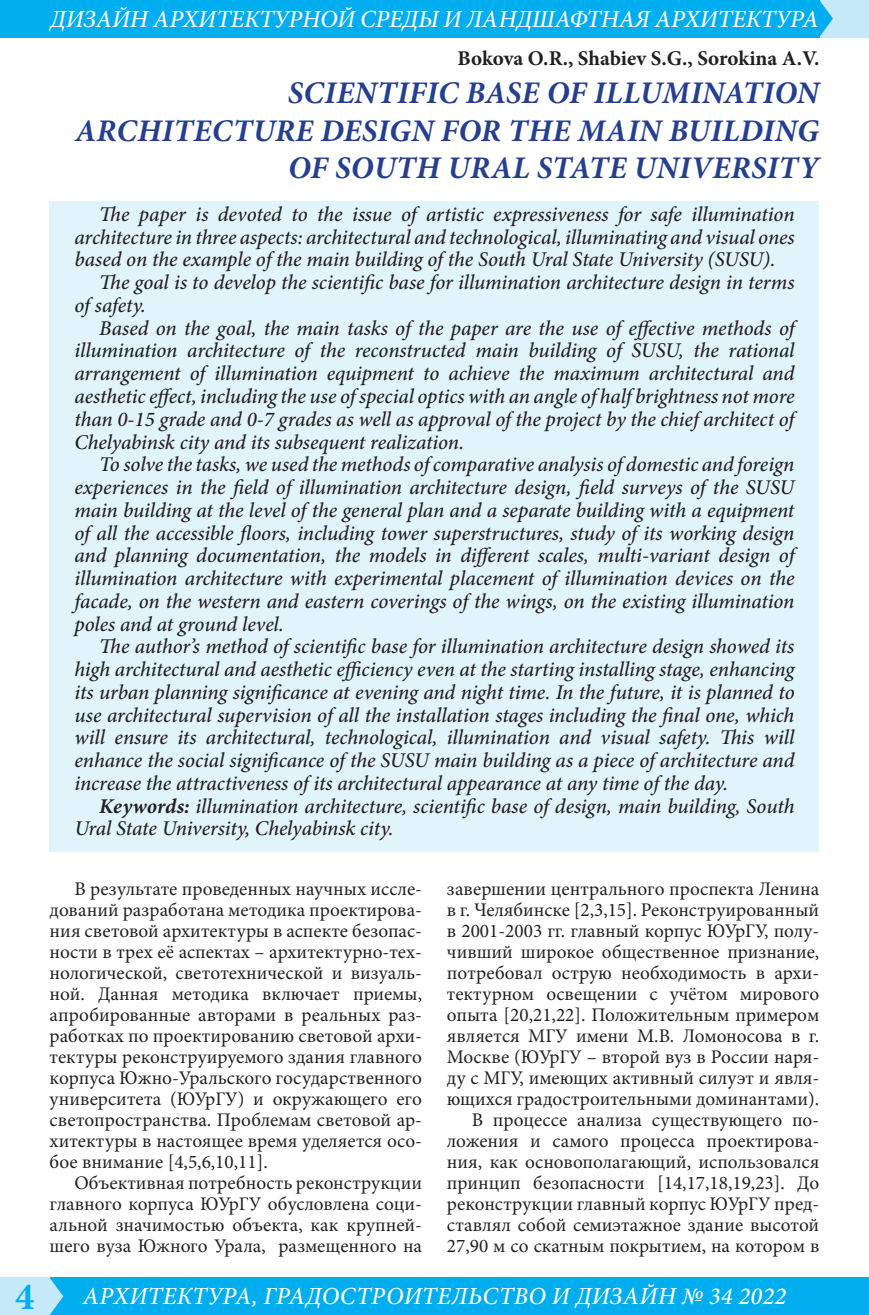
<style>
.page{position:relative;width:869px;height:1315px;background:#fff}
.page>*{position:absolute;margin:0;border:0;box-sizing:border-box;transform-origin:0 0}
.t1{font:700 38.5px "Minion Pro";color:#00aeef}
.Заголовок{font:italic 700 31.5px/37.8px "Minion Pro";letter-spacing:.01em;color:#253f8e;text-align:right}
.t2{font:italic 500 24.5px "Minion Pro";letter-spacing:-.005em;color:#fff}
.Аннотация{font:italic 500 21px/22.8px "Minion Pro";letter-spacing:-.01em;color:#231f20;text-align:justify}
.Автор{font:700 21px "Minion Pro";color:#231f20}
.t3{font:19.25px/21px "Minion Pro";color:#231f20;text-align:justify}
.s1{font-weight:700}
</style>
<div class="page">
<div style="left:46px;top:1277px;width:822px;height:38px;background:#00aeef"></div>
<div style="left:819px;top:0;width:49px;height:37px;background:#c6eafa"></div>
<div style="left:0;top:1277px;width:50px;height:38px;background:#c6eafa"></div>
<div style="left:0;top:0;width:819px;height:37px;background:#00aeef"></div>
<svg style="left:50px;top:1278px;width:13px;height:37px"></svg>
<svg style="left:819px;top:0;width:13px;height:37px"></svg>
<div style="left:50px;top:201px;width:769px;height:650px;background:#e1f4fc"></div>
<p class="t2" style="left:50px;top:2px;width:769px">ДИЗАЙН АРХИТЕКТУРНОЙ СРЕДЫ И ЛАНДШАФТНАЯ АРХИТЕКТУРА</p>
<p class="Автор" style="left:457px;top:43px;width:363px">Bokova O.R., Shabiev S.G., Sorokina A.V.</p>
<p class="Заголовок" style="left:75px;top:73px;width:745px">SCIENTIFIC BASE OF ILLUMINATION<br>ARCHITECTURE DESIGN FOR THE MAIN BUILDING<br>OF SOUTH URAL STATE UNIVERSITY</p>
<p class="Аннотация" style="left:74px;top:203px;width:721px;text-indent:25px">The paper is devoted to the issue of artistic expressiveness for safe illumination architecture in three aspects: architectural and technological, illuminating and visual ones based on the example of the main building of the South Ural State University (SUSU).</p>
<p class="Аннотация" style="left:74px;top:271px;width:721px;text-indent:25px">The goal is to develop the scientific base for illumination architecture design in terms of safety.</p>
<p class="Аннотация" style="left:74px;top:316px;width:721px;text-indent:25px">Based on the goal, the main tasks of the paper are the use of effective methods of illumination architecture of the reconstructed main building of SUSU, the rational arrangement of illumination equipment to achieve the maximum architectural and aesthetic effect, including the use of special optics with an angle of half brightness not more than 0-15 grade and 0-7 grades as well as approval of the project by the chief architect of Chelyabinsk city and its subsequent realization.</p>
<p class="Аннотация" style="left:74px;top:453px;width:721px;text-indent:25px">To solve the tasks, we used the methods of comparative analysis of domestic and foreign experiences in the field of illumination architecture design, field surveys of the SUSU main building at the level of the general plan and a separate building with a equipment of all the accessible floors, including tower superstructures, study of its working design and planning documentation, the models in different scales, multi-variant design of illumination architecture with experimental placement of illumination devices on the facade, on the western and eastern coverings of the wings, on the existing illumination poles and at ground level.</p>
<p class="Аннотация" style="left:74px;top:635px;width:721px;text-indent:25px">The author’s method of scientific base for illumination architecture design showed its high architectural and aesthetic efficiency even at the starting installing stage, enhancing its urban planning significance at evening and night time. In the future, it is planned to use architectural supervision of all the installation stages including the final one, which will ensure its architectural, technological, illumination and visual safety. This will enhance the social significance of the SUSU main building as a piece of architecture and increase the attractiveness of its architectural appearance at any time of the day.</p>
<p class="Аннотация" style="left:74px;top:794px;width:721px;text-indent:25px"><span class="s1">Keywords:</span> illumination architecture, scientific base of design, main building, South<br>Ural State University, Chelyabinsk city.</p>
<p class="t3" style="left:50px;top:878px;width:374px;text-indent:25px">В результате проведенных научных иссле&shy;дований разработана методика проектирова&shy;ния световой архитектуры в аспекте безопас&shy;ности в трех её аспектах – архитектурно-тех&shy;нологической, светотехнической и визуаль&shy;ной. Данная методика включает приемы, апробированные авторами в реальных раз&shy;работках по проектированию световой архи&shy;тектуры реконструируемого здания главного корпуса Южно-Уральского государственного университета (ЮУрГУ) и окружающего его светопространства. Проблемам световой ар&shy;хитектуры в настоящее время уделяется осо&shy;бое внимание [4,5,6,10,11].</p>
<p class="t3" style="left:50px;top:1172px;width:374px;text-indent:25px">Объективная потребность реконструкции главного корпуса ЮУрГУ обусловлена соци&shy;альной значимостью объекта, как крупней&shy;шего вуза Южного Урала, размещенного на</p>
<p class="t3" style="left:446px;top:878px;width:374px">завершении центрального проспекта Ленина в г. Челябинске [2,3,15]. Реконструированный в 2001-2003 гг. главный корпус ЮУрГУ, полу&shy;чивший широкое общественное признание, потребовал острую необходимость в архи&shy;тектурном освещении с учётом мирового опыта [20,21,22]. Положительным примером является МГУ имени М.В. Ломоносова в г.<br>Москве (ЮУрГУ – второй вуз в России наря&shy;ду с МГУ, имеющих активный силуэт и явля&shy;ющихся градостроительными доминантами).</p>
<p class="t3" style="left:446px;top:1109px;width:374px;text-indent:25px">В процессе анализа существующего по&shy;ложения и самого процесса проектирова&shy;ния, как основополагающий, использовался принцип безопасности [14,17,18,19,23]. До реконструкции главный корпус ЮУрГУ пред&shy;ставлял собой семиэтажное здание высотой 27,90 м со скатным покрытием, на котором в</p>
<h1 class="t1" style="left:15px;top:1269px;width:21px">4</h1>
<p class="t2" style="left:83px;top:1279px;width:704px">АРХИТЕКТУРА, ГРАДОСТРОИТЕЛЬСТВО И ДИЗАЙН № 34 2022</p>
</div>
